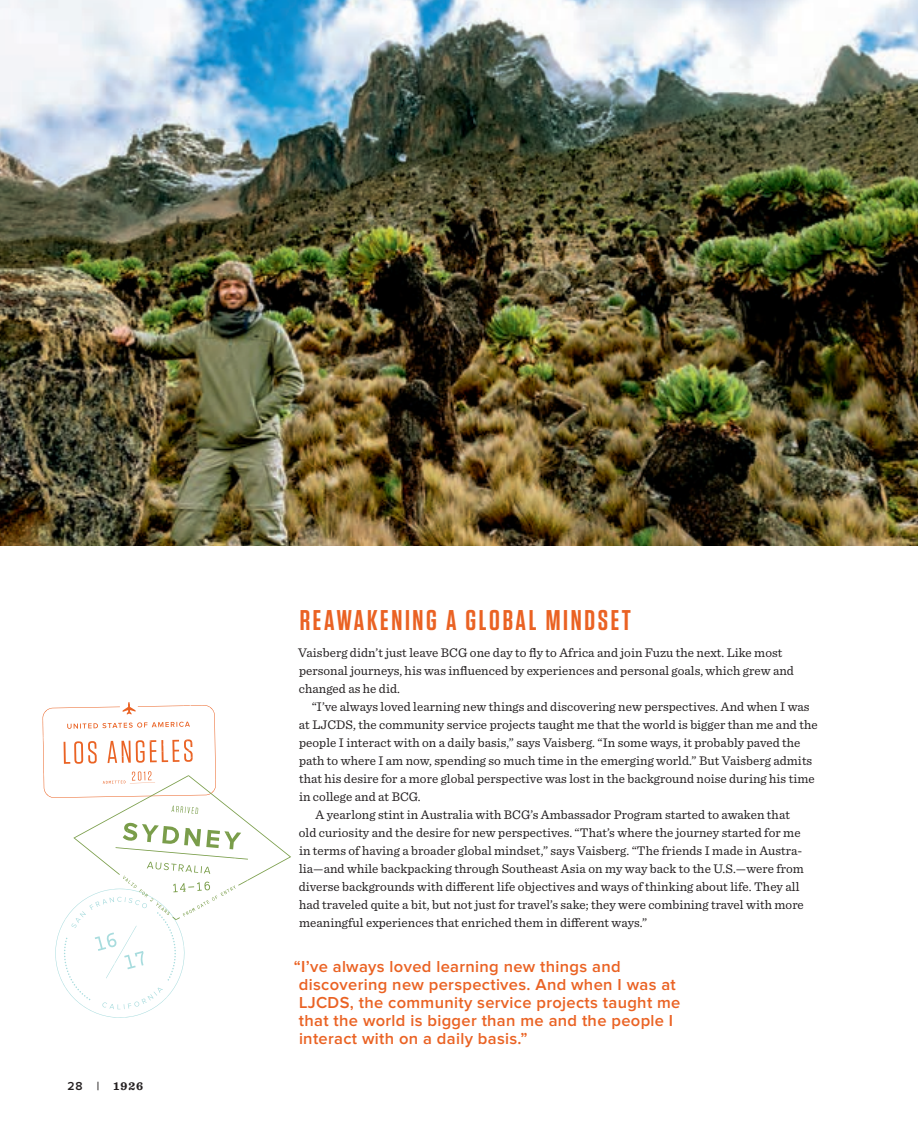
<style>
.page{position:relative;width:918px;height:1134px;background:#fff}
.page>*{position:absolute;margin:0;border:0;box-sizing:border-box;transform-origin:0 0}
.t1{font:600 28.5px "Tungsten";letter-spacing:.095em;color:#ea6223}
.t2{font:600 16.5px/18px "Proxima Nova";letter-spacing:.02em;color:#ea6223}
.t3{font:13.2px/18px "Sentinel Boo 1";letter-spacing:.005em;color:#231f20}
.t4{font:12px "Sentinel Bol 1";color:#231f20}
.s1{font-family:"Proxima Nova";font-weight:600}
</style>
<div class="page">
<img style="left:0;top:0;width:918px;height:545px">
<img style="left:42px;top:702px;width:174px;height:96px">
<img style="left:55px;top:886px;width:137px;height:132px">
<img style="left:73px;top:775px;width:218px;height:111px">
<p class="t4" style="left:68px;top:1076px;width:77px"><span class="s1">28 |</span> 1926</p>
<h1 class="t1" style="left:300px;top:605px;width:333px">REAWAKENING A GLOBAL MINDSET</h1>
<p class="t3" style="left:298px;top:643px;width:497px">Vaisberg didn’t just leave BCG one day to fly to Africa and join Fuzu the next. Like most personal journeys, his was influenced by experiences and personal goals, which grew and changed as he did.</p>
<p class="t3" style="left:312px;top:697px;width:499px">“I’ve always loved learning new things and discovering new perspectives. And when I was</p>
<p class="t3" style="left:299px;top:715px;width:520px">at LJCDS, the community service projects taught me that the world is bigger than me and the</p>
<p class="t3" style="left:299px;top:733px;width:503px">people I interact with on a daily basis,” says Vaisberg. “In some ways, it probably paved the</p>
<p class="t3" style="left:299px;top:751px;width:515px">path to where I am now, spending so much time in the emerging world.” But Vaisberg admits</p>
<p class="t3" style="left:299px;top:769px;width:517px">that his desire for a more global perspective was lost in the background noise during his time</p>
<p class="t3" style="left:299px;top:787px;width:123px">in college and at BCG.</p>
<p class="t3" style="left:316px;top:805px;width:476px">A yearlong stint in Australia with BCG’s Ambassador Program started to awaken that</p>
<p class="t3" style="left:299px;top:823px;width:503px">old curiosity and the desire for new perspectives. “That’s where the journey started for me</p>
<p class="t3" style="left:299px;top:841px;width:505px">in terms of having a broader global mindset,” says Vaisberg. “The friends I made in Austra-</p>
<p class="t3" style="left:299px;top:859px;width:506px">lia—and while backpacking through Southeast Asia on my way back to the U.S.—were from</p>
<p class="t3" style="left:299px;top:877px;width:502px">diverse backgrounds with different life objectives and ways of thinking about life. They all</p>
<p class="t3" style="left:299px;top:895px;width:506px">had traveled quite a bit, but not just for travel’s sake; they were combining travel with more</p>
<p class="t3" style="left:299px;top:913px;width:350px">meaningful experiences that enriched them in different ways.”</p>
<p class="t2" style="left:299px;top:958px;width:383px;text-indent:-5px">“I’ve always loved learning new things and discovering new perspectives. And when I was at LJCDS, the community service projects taught me that the world is bigger than me and the people I interact with on a daily basis.”</p>
</div>
